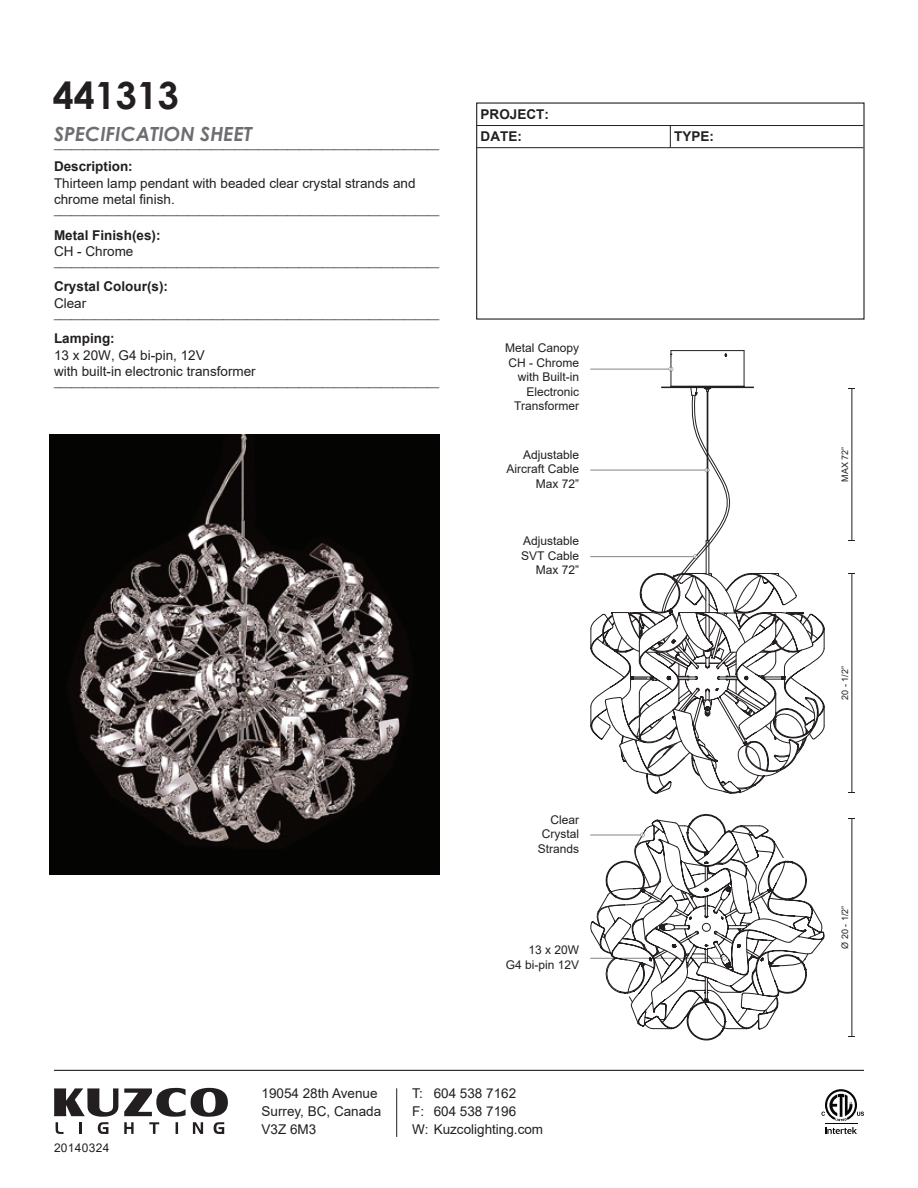
<style>
.page{position:relative;width:918px;height:1188px;background:#fff}
.page>*{position:absolute;margin:0;border:0;box-sizing:border-box;transform-origin:0 0}
.t1{font:700 37.5px "Century Gothic";color:#231f20}
.t2{font:italic 700 19.5px "Century Gothic";color:#6d6e71}
.t3{font:13.5px/18px "Arial";color:#231f20}
.t4{font:700 13.5px/22.4px "Arial";color:#231f20}
.t5{font:12px/14.4px "Arial";color:#231f20;text-align:right}
.t6{font:12px "Arial";letter-spacing:.025em;color:#231f20}
.t7{font:10.5px "Arial";color:#231f20}
.t8{font:9px "Arial";color:#231f20}
</style>
<div class="page">
<hr style="left:477px;top:125px;width:386px;height:1px;background:#231f20">
<hr style="left:477px;top:147px;width:386px;height:1px;background:#231f20">
<svg style="left:670px;top:126px;width:1px;height:22px"></svg>
<hr style="left:852px;top:574px;width:1px;height:218px;background:#231f20">
<hr style="left:852px;top:818px;width:1px;height:218px;background:#231f20">
<hr style="left:852px;top:388px;width:1px;height:152px;background:#231f20">
<svg style="left:590px;top:834px;width:12px;height:124px"></svg>
<hr style="left:590px;top:369px;width:81px;height:1px;background:#040503">
<svg style="left:669px;top:367px;width:4px;height:4px"></svg>
<svg style="left:590px;top:386px;width:235px;height:408px"></svg>
<hr style="left:590px;top:835px;width:53px;height:1px;background:#040503">
<hr style="left:590px;top:958px;width:134px;height:1px;background:#040503">
<svg style="left:602px;top:820px;width:223px;height:209px"></svg>
<hr style="left:54px;top:1070px;width:810px;height:1px;background:#231f20">
<hr style="left:396px;top:1088px;width:1px;height:49px;background:#231f20">
<svg style="left:54px;top:1088px;width:174px;height:46px"></svg>
<svg style="left:825px;top:1127px;width:32px;height:7px"></svg>
<hr style="left:825px;top:1124px;width:32px;height:1px;background:#050504">
<svg style="left:821px;top:1089px;width:43px;height:32px"></svg>
<img style="left:50px;top:435px;width:390px;height:439px">
<h1 class="t1" style="left:53px;top:66px;width:128px">441313</h1>
<h2 class="t2" style="left:54px;top:119px;width:200px">SPECIFICATION SHEET</h2>
<p class="t7" style="left:54px;top:137px;width:387px">__________________________________________________________________</p>
<p class="t4" style="left:54px;top:156px;width:80px">Description:</p>
<p class="t3" style="left:54px;top:175px;width:363px;line-height:16.2px">Thirteen lamp pendant with beaded clear crystal strands and chrome metal finish.</p>
<p class="t7" style="left:54px;top:203px;width:387px">__________________________________________________________________</p>
<p class="t4" style="left:54px;top:224px;width:108px">Metal Finish(es):</p>
<p class="t3" style="left:54px;top:242px;width:81px">CH - Chrome</p>
<p class="t7" style="left:54px;top:255px;width:387px">__________________________________________________________________</p>
<p class="t4" style="left:54px;top:276px;width:116px">Crystal Colour(s):</p>
<p class="t3" style="left:54px;top:294px;width:34px">Clear</p>
<p class="t7" style="left:54px;top:307px;width:387px">__________________________________________________________________</p>
<p class="t4" style="left:54px;top:328px;width:62px">Lamping:</p>
<p class="t3" style="left:54px;top:347px;width:203px;line-height:16.2px">13 x 20W, G4 bi-pin, 12V<br>with built-in electronic transformer</p>
<p class="t7" style="left:54px;top:375px;width:387px">__________________________________________________________________</p>
<p class="t4" style="left:481px;top:103px;width:70px">PROJECT:<br>DATE:</p>
<p class="t5" style="left:505px;top:341px;width:76px">Metal Canopy<br>CH - Chrome with Built-in<br>Electronic<br>Transformer</p>
<p class="t5" style="left:506px;top:447px;width:74px">Adjustable<br>Aircraft Cable<br>Max 72”</p>
<p class="t5" style="left:521px;top:534px;width:59px">Adjustable<br>SVT Cable<br>Max 72”</p>
<p class="t4" style="left:674px;top:126px;width:41px">TYPE:</p>
<p class="t6" style="left:54px;top:1140px;width:57px">20140324</p>
<p class="t5" style="left:538px;top:812px;width:43px">Clear<br>Crystal<br>Strands</p>
<p class="t5" style="left:506px;top:943px;width:75px">13 x 20W<br>G4 bi-pin 12V</p>
<p class="t3" style="left:262px;top:1084px;width:121px">19054 28th Avenue<br>Surrey, BC, Canada<br>V3Z 6M3</p>
<p class="t3" style="left:412px;top:1084px;width:132px">T: 604 538 7162<br>F: 604 538 7196<br>W: Kuzcolighting.com</p>
<p class="t8" style="left:839px;top:482px;width:37px;rotate:-90deg">MAX 72”</p>
<p class="t8" style="left:839px;top:700px;width:35px;rotate:-90deg">20 - 1/2”</p>
<p class="t8" style="left:839px;top:949px;width:45px;rotate:-90deg">Ø 20 - 1/2”</p>
</div>
